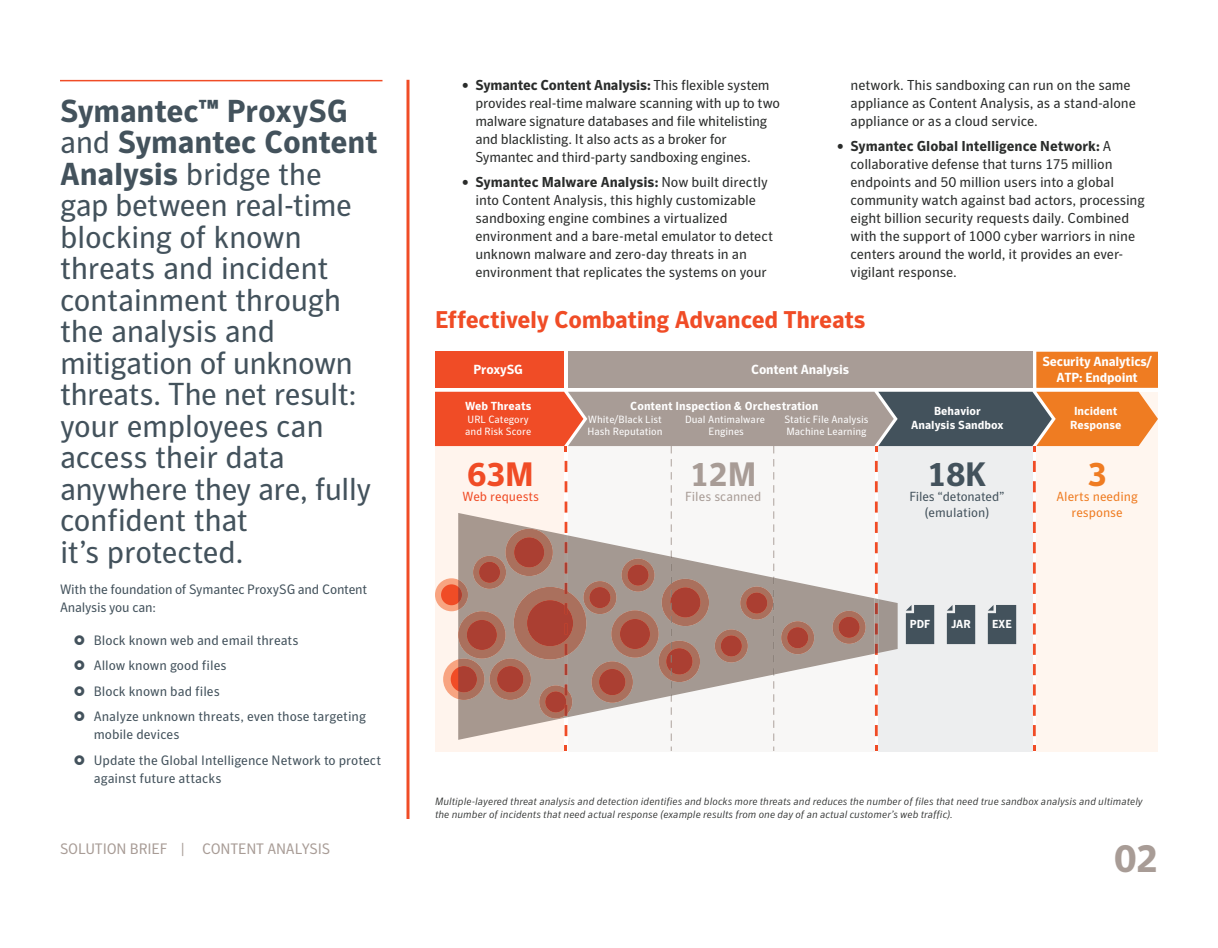
<style>
.page{position:relative;width:1218px;height:948px;background:#fff}
.page>*{position:absolute;margin:0;border:0;box-sizing:border-box;transform-origin:0 0}
.t1{font:700 39px "Symantec Sans";color:#a89c96}
.t2{font:700 33.6px "Symantec Sans";color:#43525c}
.t3{font:700 33.6px "Symantec Sans";color:#f04c26}
.t4{font:700 33.6px "Symantec Sans";color:#a89c96}
.t5{font:700 33.6px "Symantec Sans";color:#ef7c22}
.t6{font:31.5px/31.5px "Symantec Sans";letter-spacing:-.015em;color:#43525c}
.t7{font:700 24px "Symantec Sans";letter-spacing:-.015em;color:#f04c26}
.t8{font:15px "Symantec Sans";letter-spacing:-.01em;color:#a89c96}
.t9{font:14.25px/18px "Symantec Sans";letter-spacing:-.01em;color:#2a2c2b}
.t10{font:13.5px/25.5px "Symantec Sans";color:#43525c}
.t11{font:700 13.05px/15.8px "Symantec Sans";letter-spacing:-.015em;color:#fff;text-align:center}
.t12{font:13.05px/15.8px "Symantec Sans";letter-spacing:-.01em;color:#43525c;text-align:center}
.t13{font:13.05px/15.8px "Symantec Sans";color:#ef7c22;text-align:center}
.t14{font:13.05px "Symantec Sans";color:#a89c96}
.t15{font:13.05px "Symantec Sans";color:#f04c26}
.t16{font:700 11.55px/14px "Symantec Sans";color:#fff;text-align:center}
.t17{font:italic 300 10.5px/13.5px "Symantec Sans";letter-spacing:.005em;color:#2a2c2b}
.t18{font:10.5px/12.5px "Symantec Sans";color:#fff}
.s1{font-weight:700}
</style>
<div class="page">
<hr style="left:407px;top:80px;width:3px;height:739px;background:#f04c26">
<hr style="left:60px;top:80px;width:323px;height:1px;background:#f04c26">
<div style="left:435px;top:446px;width:129px;height:306px;background:#fff4ed"></div>
<div style="left:568px;top:446px;width:306px;height:306px;background:#f8f7f6"></div>
<div style="left:878px;top:446px;width:154px;height:306px;background:#edeeef"></div>
<div style="left:1036px;top:446px;width:103px;height:306px;background:#fff6ef"></div>
<div style="left:1069px;top:392px;width:89px;height:360px;background:#fff6ef"></div>
<svg style="left:906px;top:605px;width:28px;height:39px"></svg>
<svg style="left:947px;top:605px;width:28px;height:39px"></svg>
<svg style="left:988px;top:605px;width:28px;height:39px"></svg>
<div style="left:443px;top:659px;width:41px;height:41px;background:#f8a481;border-radius:50%"></div>
<div style="left:451px;top:666px;width:26px;height:26px;background:#f04c26;border-radius:50%"></div>
<div style="left:435px;top:578px;width:33px;height:33px;background:#f8a481;border-radius:50%"></div>
<div style="left:441px;top:584px;width:21px;height:21px;background:#f04c26;border-radius:50%"></div>
<svg style="left:875px;top:745px;width:3px;height:6px"></svg>
<svg style="left:875px;top:725px;width:3px;height:11px"></svg>
<svg style="left:875px;top:522px;width:3px;height:11px"></svg>
<svg style="left:875px;top:502px;width:3px;height:11px"></svg>
<svg style="left:875px;top:481px;width:3px;height:11px"></svg>
<svg style="left:875px;top:461px;width:3px;height:11px"></svg>
<svg style="left:1033px;top:745px;width:3px;height:6px"></svg>
<svg style="left:1033px;top:725px;width:3px;height:11px"></svg>
<svg style="left:1033px;top:705px;width:3px;height:11px"></svg>
<svg style="left:1033px;top:684px;width:3px;height:11px"></svg>
<svg style="left:1033px;top:664px;width:3px;height:11px"></svg>
<svg style="left:1033px;top:644px;width:3px;height:11px"></svg>
<svg style="left:1033px;top:623px;width:3px;height:12px"></svg>
<svg style="left:1033px;top:603px;width:3px;height:11px"></svg>
<svg style="left:1033px;top:583px;width:3px;height:11px"></svg>
<svg style="left:1033px;top:562px;width:3px;height:12px"></svg>
<svg style="left:1033px;top:542px;width:3px;height:11px"></svg>
<svg style="left:1033px;top:522px;width:3px;height:11px"></svg>
<svg style="left:1033px;top:502px;width:3px;height:11px"></svg>
<svg style="left:1033px;top:481px;width:3px;height:11px"></svg>
<svg style="left:1033px;top:461px;width:3px;height:11px"></svg>
<svg style="left:435px;top:352px;width:723px;height:101px;background:#bc8d78"></svg>
<svg style="left:773px;top:459px;width:1px;height:73px"></svg>
<svg style="left:709px;top:537px;width:165px;height:178px"></svg>
<svg style="left:715px;top:629px;width:33px;height:33px"></svg>
<div style="left:721px;top:636px;width:21px;height:20px;background:#ab3f32;border-radius:50%"></div>
<svg style="left:781px;top:621px;width:33px;height:33px"></svg>
<div style="left:787px;top:627px;width:21px;height:21px;background:#ab3f32;border-radius:50%"></div>
<svg style="left:833px;top:611px;width:33px;height:33px"></svg>
<div style="left:839px;top:617px;width:21px;height:21px;background:#ab3f32;border-radius:50%"></div>
<svg style="left:875px;top:583px;width:23px;height:72px"></svg>
<svg style="left:458px;top:459px;width:251px;height:292px"></svg>
<svg style="left:773px;top:655px;width:1px;height:86px"></svg>
<svg style="left:740px;top:577px;width:34px;height:46px;background:#a8786b"></svg>
<p class="t6" style="left:60px;top:95px;width:319px"><span class="s1">Symantec™ ProxySG </span>and <span class="s1">Symantec Content<br>Analysis</span> bridge the gap between real-time blocking of known threats and incident containment through the analysis and mitigation of unknown threats. The net result: your employees can access their data anywhere they are, fully confident that<br>it’s protected.</p>
<p class="t10" style="left:60px;top:581px;width:309px;line-height:18px">With the foundation of Symantec ProxySG and Content<br>Analysis you can:</p>
<p class="t10" style="left:94px;top:627px;width:274px">Block known web and email threats<br>Allow known good files<br>Block known bad files<br>Analyze unknown threats, even those targeting</p>
<p class="t10" style="left:94px;top:722px;width:289px">mobile devices<br>Update the Global Intelligence Network to protect</p>
<p class="t10" style="left:94px;top:765px;width:129px">against future attacks</p>
<p class="t8" style="left:60px;top:840px;width:272px">SOLUTION BRIEF | CONTENT ANALYSIS</p>
<p class="t9" style="left:475px;top:76px;width:306px;text-indent:-13px"><span class="s1">• Symantec Content Analysis:</span> This flexible system provides real-time malware scanning with up to two malware signature databases and file whitelisting and blacklisting. It also acts as a broker for Symantec and third-party sandboxing engines.</p>
<p class="t9" style="left:475px;top:173px;width:299px;text-indent:-13px"><span class="s1">• Symantec Malware Analysis:</span> Now built directly into Content Analysis, this highly customizable sandboxing engine combines a virtualized environment and a bare-metal emulator to detect unknown malware and zero-day threats in an environment that replicates the systems on your</p>
<p class="t9" style="left:851px;top:76px;width:287px">network. This sandboxing can run on the same appliance as Content Analysis, as a stand-alone appliance or as a cloud service.</p>
<p class="t9" style="left:851px;top:137px;width:296px;text-indent:-13px"><span class="s1">• Symantec Global Intelligence Network:</span> A collaborative defense that turns 175 million endpoints and 50 million users into a global community watch against bad actors, processing eight billion security requests daily. Combined with the support of 1000 cyber warriors in nine centers around the world, it provides an ever&shy;vigilant response.</p>
<h3 class="t7" style="left:435px;top:305px;width:432px">Effectively Combating Advanced Threats</h3>
<p class="t11" style="left:474px;top:362px;width:51px">ProxySG</p>
<p class="t11" style="left:751px;top:362px;width:100px">Content Analysis</p>
<p class="t11" style="left:1042px;top:354px;width:111px">Security Analytics/<br>ATP: Endpoint</p>
<p class="t16" style="left:911px;top:404px;width:94px">Behavior<br>Analysis Sandbox</p>
<p class="t16" style="left:1070px;top:404px;width:53px">Incident<br>Response</p>
<p class="t16" style="left:630px;top:399px;width:190px">Content Inspection &amp; Orchestration</p>
<p class="t18" style="left:588px;top:413px;width:77px">White/Black List<br>Hash Reputation</p>
<p class="t18" style="left:685px;top:413px;width:82px;text-align:center">Dual Antimalware<br>Engines</p>
<p class="t18" style="left:784px;top:413px;width:86px">Static File Analysis<br>Machine Learning</p>
<h2 class="t4" style="left:690px;top:454px;width:68px">12M</h2>
<p class="t14" style="left:685px;top:489px;width:78px">Files scanned</p>
<p class="t16" style="left:465px;top:399px;width:68px">Web Threats</p>
<p class="t18" style="left:465px;top:413px;width:68px">URL Category and Risk Score</p>
<h2 class="t3" style="left:468px;top:454px;width:68px">63M</h2>
<p class="t15" style="left:462px;top:489px;width:78px">Web requests</p>
<h2 class="t2" style="left:927px;top:454px;width:60px">18K</h2>
<p class="t12" style="left:909px;top:489px;width:97px">Files “detonated” (emulation)</p>
<h2 class="t5" style="left:1088px;top:454px;width:20px">3</h2>
<p class="t13" style="left:1057px;top:489px;width:83px">Alerts needing response</p>
<p class="t16" style="left:910px;top:617px;width:22px">PDF</p>
<p class="t16" style="left:951px;top:617px;width:21px">JAR</p>
<p class="t16" style="left:992px;top:617px;width:21px">EXE</p>
<p class="t17" style="left:435px;top:794px;width:709px">Multiple-layered threat analysis and detection identifies and blocks more threats and reduces the number of files that need true sandbox analysis and ultimately the number of incidents that need actual response (example results from one day of an actual customer’s web traffic).</p>
<h1 class="t1" style="left:1114px;top:835px;width:45px">02</h1>
</div>
